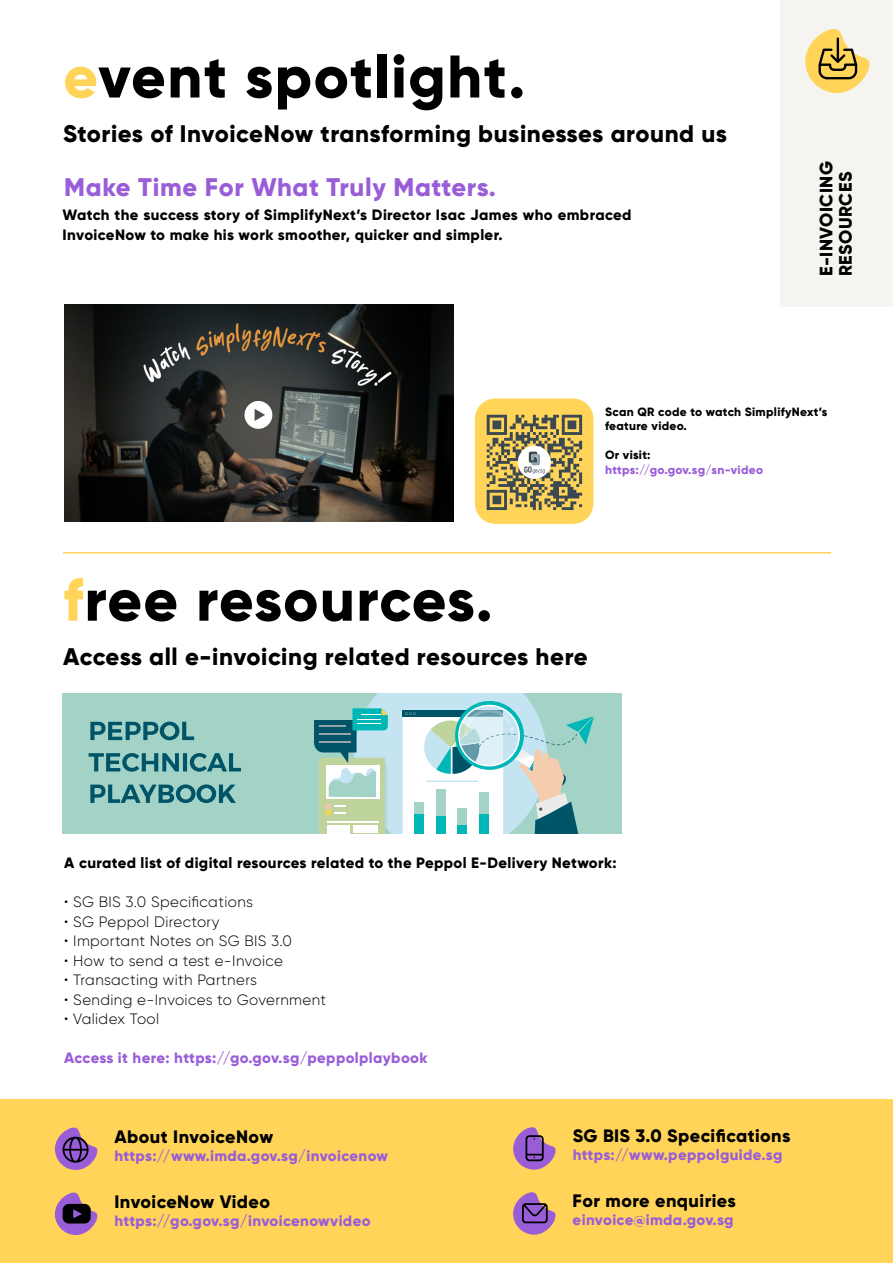
<style>
.page{position:relative;width:893px;height:1263px;background:#fff}
.page>*{position:absolute;margin:0;border:0;box-sizing:border-box;transform-origin:0 0}
.t1{font:800 60px "Gilroy";letter-spacing:.02em;color:#000}
.t2{font:800 25.5px "Gilroy";letter-spacing:.025em;color:#9a5dd8}
.t3{font:800 24px "Gilroy";letter-spacing:.025em;color:#000}
.t4{font:800 18px/19.5px "Gilroy";letter-spacing:.025em;color:#000}
.t5{font:800 15px/19.5px "Gilroy";letter-spacing:.025em;color:#000}
.t6{font:800 15px "Gilroy";letter-spacing:.025em;color:#9a5dd8}
.t7{font:300 15px "Gilroy";letter-spacing:.025em;color:#000}
.t8{font:800 12px/14.4px "Gilroy";letter-spacing:.025em;color:#000}
.t9{font:800 12px "Gilroy";letter-spacing:.025em;color:#9a5dd8}
.s1{color:#ffd459}
</style>
<div class="page">
<div style="left:0;top:1100px;width:893px;height:163px;background:#ffd459"></div>
<div style="left:781px;top:0;width:112px;height:306px;background:#f5f4f0"></div>
<svg style="left:805px;top:29px;width:65px;height:64px"></svg>
<hr style="left:63px;top:552px;width:768px;height:2px;background:#ffd459">
<svg style="left:55px;top:1192px;width:43px;height:43px"></svg>
<svg style="left:55px;top:1127px;width:43px;height:43px"></svg>
<svg style="left:513px;top:1192px;width:43px;height:43px"></svg>
<svg style="left:513px;top:1127px;width:43px;height:43px"></svg>
<div style="left:475px;top:398px;width:118px;height:126px;background:#ffd459;border-radius:20px"></div>
<svg style="left:487px;top:415px;width:95px;height:95px"></svg>
<div style="left:63px;top:693px;width:558px;height:140px;background:#a3d3c7"></div>
<svg style="left:314px;top:693px;width:280px;height:140px"></svg>
<svg style="left:90px;top:722px;width:104px;height:18px"></svg>
<svg style="left:89px;top:753px;width:152px;height:19px"></svg>
<svg style="left:90px;top:784px;width:146px;height:19px"></svg>
<img style="left:64px;top:305px;width:389px;height:217px">
<h1 class="t1" style="left:63px;top:39px;width:463px"><span class="s1">e</span>vent spotlight.</h1>
<h3 class="t3" style="left:63px;top:118px;width:665px">Stories of InvoiceNow transforming businesses around us</h3>
<h2 class="t2" style="left:64px;top:170px;width:433px">Make Time For What Truly Matters.</h2>
<p class="t5" style="left:63px;top:205px;width:570px">Watch the success story of SimplifyNext’s Director Isac James who embraced<br>InvoiceNow to make his work smoother, quicker and simpler.</p>
<p class="t4" style="left:816px;top:276px;width:116px;rotate:-90deg">E-INVOICING<br>RESOURCES</p>
<p class="t8" style="left:605px;top:404px;width:224px">Scan QR code to watch SimplifyNext’s feature video.</p>
<p class="t8" style="left:605px;top:448px;width:47px">Or visit:</p>
<p class="t9" style="left:605px;top:462px;width:159px">https://go.gov.sg/sn-video</p>
<h1 class="t1" style="left:63px;top:562px;width:431px"><span class="s1">f</span>ree resources.</h1>
<h3 class="t3" style="left:63px;top:641px;width:526px">Access all e-invoicing related resources here</h3>
<p class="t5" style="left:64px;top:853px;width:554px">A curated list of digital resources related to the Peppol E-Delivery Network:</p>
<p class="t7" style="left:64px;top:893px;width:190px">• SG BIS 3.0 Specifications</p>
<p class="t7" style="left:64px;top:912px;width:157px">• SG Peppol Directory</p>
<p class="t7" style="left:64px;top:932px;width:229px">• Important Notes on SG BIS 3.0</p>
<p class="t7" style="left:64px;top:951px;width:220px">• How to send a test e-Invoice</p>
<p class="t7" style="left:64px;top:971px;width:194px">• Transacting with Partners</p>
<p class="t7" style="left:64px;top:990px;width:264px">• Sending e-Invoices to Government</p>
<p class="t7" style="left:64px;top:1010px;width:97px">• Validex Tool</p>
<p class="t6" style="left:64px;top:1048px;width:365px">Access it here: https://go.gov.sg/peppolplaybook</p>
<p class="t4" style="left:114px;top:1126px;width:160px">About InvoiceNow</p>
<p class="t6" style="left:114px;top:1146px;width:275px">https://www.imda.gov.sg/invoicenow</p>
<p class="t4" style="left:114px;top:1191px;width:157px">InvoiceNow Video</p>
<p class="t6" style="left:114px;top:1211px;width:258px">https://go.gov.sg/invoicenowvideo</p>
<p class="t4" style="left:573px;top:1126px;width:219px">SG BIS 3.0 Specifications</p>
<p class="t6" style="left:573px;top:1145px;width:211px">https://www.peppolguide.sg</p>
<p class="t4" style="left:573px;top:1191px;width:165px">For more enquiries</p>
<p class="t6" style="left:573px;top:1210px;width:162px">einvoice@imda.gov.sg</p>
</div>
